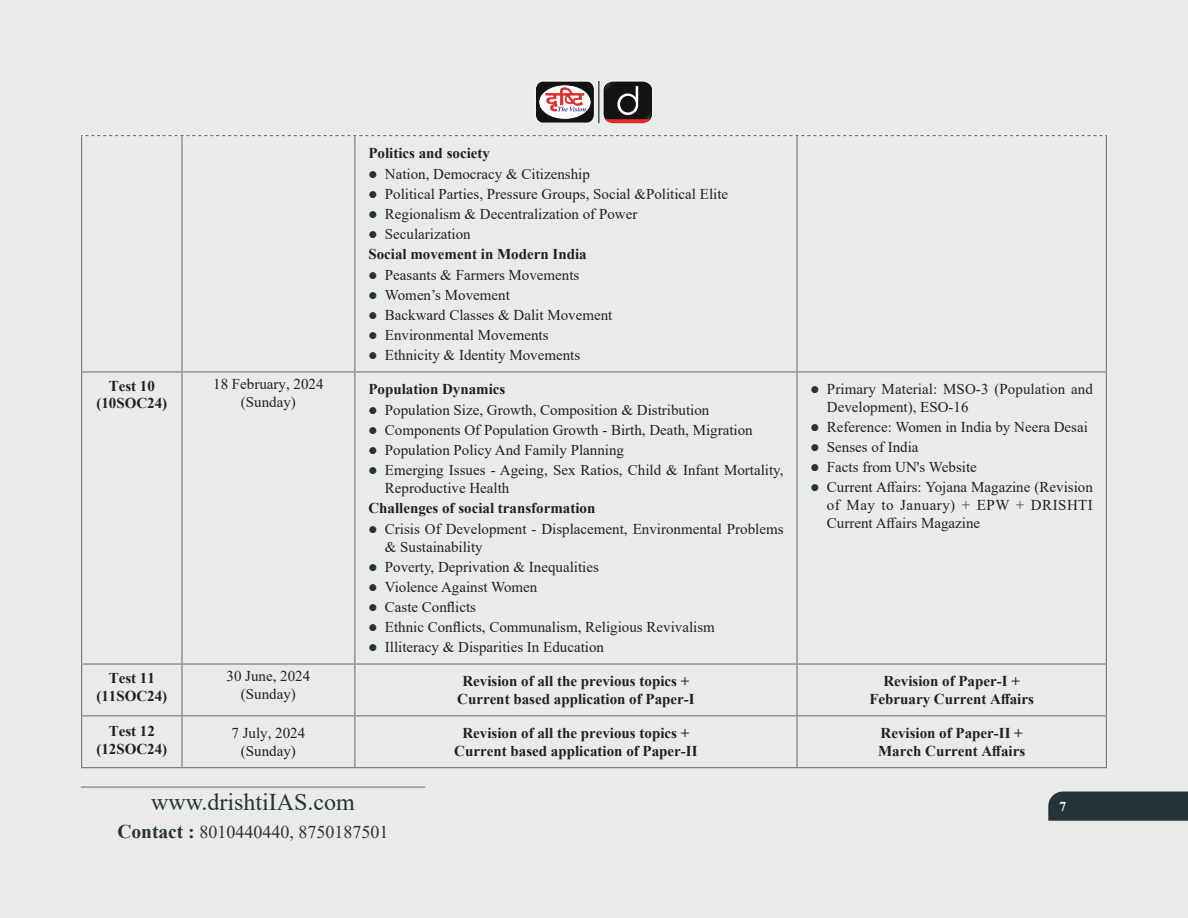
<style>
.page{position:relative;width:1188px;height:918px;background:#e9ebeb}
.page>*{position:absolute;margin:0;border:0;box-sizing:border-box;transform-origin:0 0}
.t1{font:24px "Times New Roman";color:#263338}
.t2{font:18px "Times New Roman";color:#263338}
.Para_1{font:15px/17.9px "Times New Roman";color:#231f20;text-align:center}
.Para_1-2{font:700 15px/17.9px "Times New Roman";color:#231f20;text-align:center}
.t3{font:700 13.5px "Times New Roman";color:#fff}
.s1{font-weight:700;font-size:19.5px}
</style>
<div class="page">
<div style="left:1048px;top:792px;width:140px;height:29px;background:#263338"></div>
<hr style="left:81px;top:786px;width:344px;height:2px;background:#939598">
<svg style="left:603px;top:81px;width:50px;height:42px;background:#483a3a"></svg>
<svg style="left:535px;top:81px;width:60px;height:42px;background:#9a8283"></svg>
<hr style="left:599px;top:81px;width:1px;height:42px;background:#040503">
<hr style="left:81px;top:136px;width:1px;height:235px;background:#7c7d83">
<hr style="left:181px;top:136px;width:2px;height:235px;background:#7c7d83">
<hr style="left:354px;top:136px;width:1px;height:235px;background:#7c7d83">
<hr style="left:796px;top:136px;width:2px;height:235px;background:#7c7d83">
<hr style="left:1106px;top:136px;width:1px;height:235px;background:#7c7d83">
<hr style="left:81px;top:371px;width:101px;height:2px;background:#7c7d83">
<hr style="left:81px;top:373px;width:1px;height:290px;background:#7c7d83">
<hr style="left:182px;top:371px;width:173px;height:2px;background:#7c7d83">
<hr style="left:181px;top:373px;width:2px;height:290px;background:#7c7d83">
<hr style="left:355px;top:371px;width:442px;height:2px;background:#7c7d83">
<hr style="left:354px;top:373px;width:1px;height:290px;background:#7c7d83">
<hr style="left:797px;top:371px;width:310px;height:2px;background:#7c7d83">
<hr style="left:796px;top:373px;width:2px;height:290px;background:#7c7d83">
<hr style="left:1106px;top:373px;width:1px;height:290px;background:#7c7d83">
<hr style="left:81px;top:663px;width:101px;height:2px;background:#7c7d83">
<hr style="left:81px;top:665px;width:1px;height:50px;background:#7c7d83">
<hr style="left:182px;top:663px;width:173px;height:2px;background:#7c7d83">
<hr style="left:181px;top:665px;width:2px;height:50px;background:#7c7d83">
<hr style="left:355px;top:663px;width:442px;height:2px;background:#7c7d83">
<hr style="left:354px;top:665px;width:1px;height:50px;background:#7c7d83">
<hr style="left:797px;top:663px;width:310px;height:2px;background:#7c7d83">
<hr style="left:796px;top:665px;width:2px;height:50px;background:#7c7d83">
<hr style="left:1106px;top:665px;width:1px;height:50px;background:#7c7d83">
<hr style="left:81px;top:715px;width:101px;height:1px;background:#7c7d83">
<hr style="left:81px;top:716px;width:1px;height:51px;background:#7c7d83">
<hr style="left:182px;top:715px;width:173px;height:1px;background:#7c7d83">
<hr style="left:181px;top:716px;width:2px;height:51px;background:#7c7d83">
<hr style="left:355px;top:715px;width:442px;height:1px;background:#7c7d83">
<hr style="left:354px;top:716px;width:1px;height:51px;background:#7c7d83">
<hr style="left:797px;top:715px;width:310px;height:1px;background:#7c7d83">
<hr style="left:796px;top:716px;width:2px;height:51px;background:#7c7d83">
<hr style="left:1106px;top:716px;width:1px;height:51px;background:#7c7d83">
<hr style="left:81px;top:767px;width:101px;height:1px;background:#7c7d83">
<hr style="left:182px;top:767px;width:173px;height:1px;background:#7c7d83">
<hr style="left:355px;top:767px;width:442px;height:1px;background:#7c7d83">
<hr style="left:797px;top:767px;width:310px;height:1px;background:#7c7d83">
<svg style="left:81px;top:135px;width:1026px;height:1px"></svg>
<p class="Para_1-2" style="left:368px;top:143px;width:123px">Politics and society</p>
<p class="Para_1" style="left:385px;top:164px;width:206px">Nation, Democracy &amp; Citizenship</p>
<p class="Para_1" style="left:385px;top:184px;width:345px">Political Parties, Pressure Groups, Social &amp;Political Elite</p>
<p class="Para_1" style="left:385px;top:204px;width:254px">Regionalism &amp; Decentralization of Power</p>
<p class="Para_1" style="left:385px;top:224px;width:87px">Secularization</p>
<p class="Para_1-2" style="left:368px;top:244px;width:220px">Social movement in Modern India</p>
<p class="Para_1" style="left:385px;top:266px;width:196px">Peasants &amp; Farmers Movements</p>
<p class="Para_1" style="left:385px;top:286px;width:127px">Women’s Movement</p>
<p class="Para_1" style="left:385px;top:306px;width:229px">Backward Classes &amp; Dalit Movement</p>
<p class="Para_1" style="left:385px;top:326px;width:165px">Environmental Movements</p>
<p class="Para_1" style="left:385px;top:346px;width:197px">Ethnicity &amp; Identity Movements</p>
<p class="Para_1-2" style="left:96px;top:376px;width:72px">Test 10 (10SOC24)</p>
<p class="Para_1" style="left:213px;top:374px;width:112px">18 February, 2024 (Sunday)</p>
<p class="Para_1-2" style="left:368px;top:380px;width:139px">Population Dynamics</p>
<p class="Para_1" style="left:385px;top:401px;width:326px">Population Size, Growth, Composition &amp; Distribution</p>
<p class="Para_1" style="left:385px;top:421px;width:369px">Components Of Population Growth - Birth, Death, Migration</p>
<p class="Para_1" style="left:385px;top:441px;width:241px">Population Policy And Family Planning</p>
<p class="Para_1" style="left:385px;top:461px;width:400px;text-align:left">Emerging Issues - Ageing, Sex Ratios, Child &amp; Infant Mortality,<br>Reproductive Health</p>
<p class="Para_1-2" style="left:368px;top:499px;width:229px">Challenges of social transformation</p>
<p class="Para_1" style="left:385px;top:520px;width:400px;text-align:left">Crisis Of Development - Displacement, Environmental Problems &amp; Sustainability</p>
<p class="Para_1" style="left:385px;top:558px;width:216px">Poverty, Deprivation &amp; Inequalities</p>
<p class="Para_1" style="left:385px;top:578px;width:154px">Violence Against Women</p>
<p class="Para_1" style="left:385px;top:598px;width:93px">Caste Conflicts</p>
<p class="Para_1" style="left:385px;top:618px;width:332px">Ethnic Conflicts, Communalism, Religious Revivalism</p>
<p class="Para_1" style="left:385px;top:638px;width:221px">Illiteracy &amp; Disparities In Education</p>
<p class="Para_1" style="left:827px;top:380px;width:267px;text-align:left">Primary Material: MSO-3 (Population and<br>Development), ESO-16</p>
<p class="Para_1" style="left:827px;top:418px;width:262px">Reference: Women in India by Neera Desai</p>
<p class="Para_1" style="left:827px;top:438px;width:93px">Senses of India</p>
<p class="Para_1" style="left:827px;top:458px;width:151px">Facts from UN's Website</p>
<p class="Para_1" style="left:827px;top:478px;width:267px;text-align:justify">Current Affairs: Yojana Magazine (Revision of May to January) + EPW + DRISHTI Current Affairs Magazine</p>
<p class="Para_1-2" style="left:96px;top:668px;width:72px">Test 11 (11SOC24)</p>
<p class="Para_1" style="left:227px;top:666px;width:85px">30 June, 2024 (Sunday)</p>
<p class="Para_1-2" style="left:457px;top:672px;width:239px">Revision of all the previous topics +<br>Current based application of Paper-I</p>
<p class="Para_1-2" style="left:869px;top:672px;width:166px">Revision of Paper-I +<br>February Current Affairs</p>
<p class="Para_1-2" style="left:96px;top:722px;width:72px">Test 12 (12SOC24)</p>
<p class="Para_1" style="left:232px;top:724px;width:75px">7 July, 2024 (Sunday)</p>
<p class="Para_1-2" style="left:454px;top:724px;width:245px">Revision of all the previous topics +<br>Current based application of Paper-II</p>
<p class="Para_1-2" style="left:878px;top:724px;width:149px;text-align:left">Revision of Paper-II +<br>March Current Affairs</p>
<h1 class="t1" style="left:151px;top:785px;width:205px">www.drishtiIAS.com</h1>
<p class="t2" style="left:117px;top:819px;width:273px"><span class="s1">Contact :</span> 8010440440, 8750187501</p>
<p class="t3" style="left:1060px;top:796px;width:8px">7</p>
</div>
